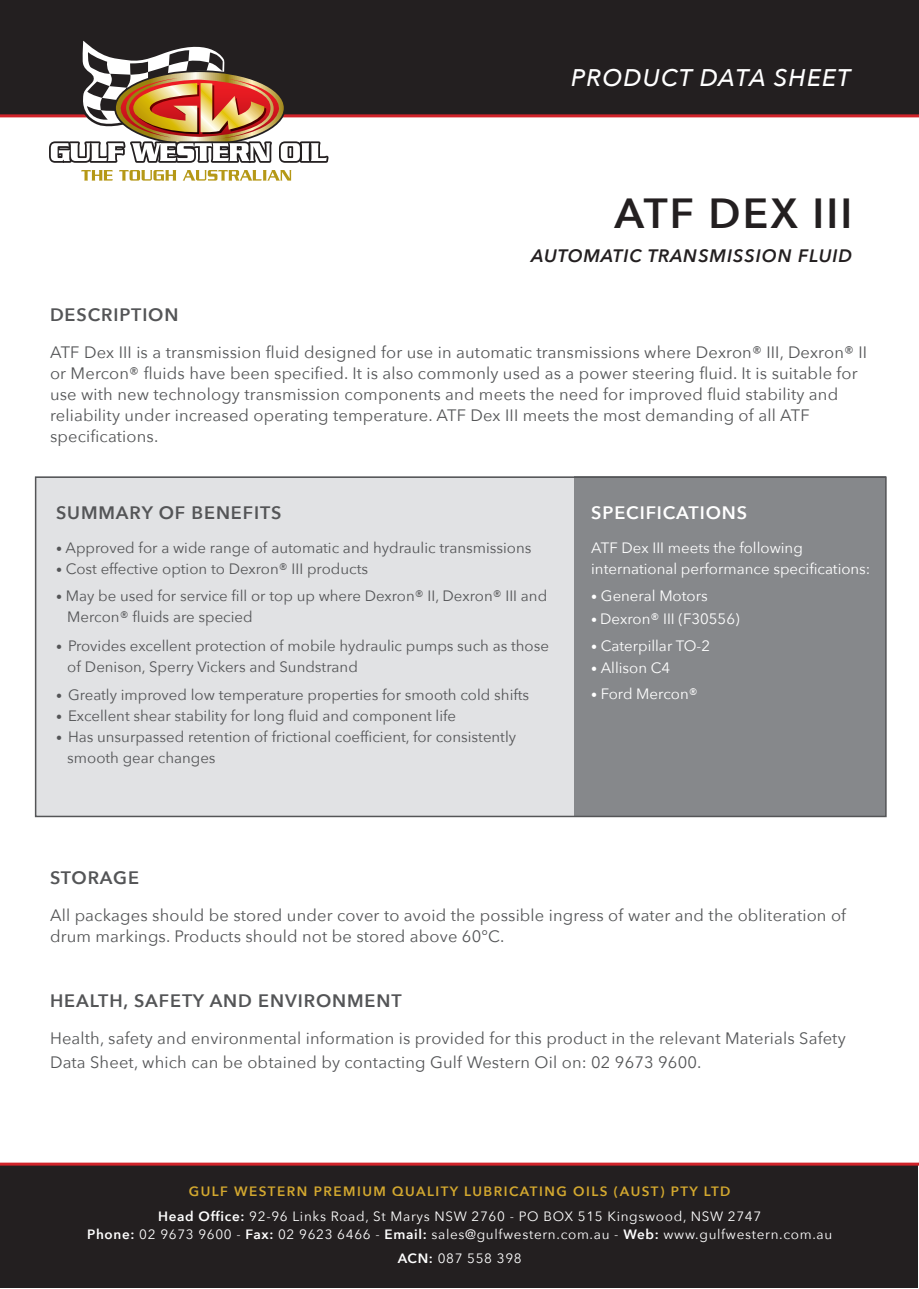
<style>
.page{position:relative;width:919px;height:1289px;background:#fff}
.page>*{position:absolute;margin:0;border:0;box-sizing:border-box;transform-origin:0 0}
.t1{font:600 42px "Avenir Next";letter-spacing:.05em;color:#231f20}
.t2{font:italic 500 24px "Avenir Next";letter-spacing:.05em;color:#fff}
.t3{font:600 18px "Avenir Next";letter-spacing:.05em;color:#545557}
.t4{font:italic 600 18px "Avenir Next";letter-spacing:.05em;color:#231f20}
.t5{font:600 18px "Avenir Next";letter-spacing:.05em;color:#fff}
.t6{font:16.5px/21px "Avenir Next";letter-spacing:.01em;color:#545557}
.t7{font:15px/21px "Avenir Next";color:#545557}
.t8{font:15px/21px "Avenir Next";color:#fff}
.t9{font:13.5px/25.5px "Avenir Next";letter-spacing:.05em;color:#fff;text-align:center}
.s1{font-size:12px}
.s2{font-weight:600;color:#d3a82f}
.s3{font-weight:600}
</style>
<div class="page">
<div style="left:35px;top:476px;width:539px;height:340px;background:#e1e2e4"></div>
<div style="left:574px;top:476px;width:311px;height:340px;background:#86888b"></div>
<div style="left:1px;top:1163px;width:917px;height:125px;background:#231f20"></div>
<div style="left:0;top:0;width:918px;height:116px;background:#231f20"></div>
<hr style="left:0;top:1162px;width:918px;height:3px;background:#d1232a">
<hr style="left:0;top:114px;width:918px;height:3px;background:#d1232a">
<svg style="left:49px;top:40px;width:279px;height:141px"></svg>
<div style="left:35px;top:476px;width:851px;height:341px;border:2px solid #545557"></div>
<h2 class="t2" style="left:571px;top:57px;width:281px">PRODUCT DATA SHEET</h2>
<h1 class="t1" style="left:614px;top:177px;width:239px">ATF DEX III</h1>
<p class="t4" style="left:531px;top:240px;width:322px">AUTOMATIC TRANSMISSION FLUID</p>
<p class="t3" style="left:50px;top:299px;width:130px">DESCRIPTION</p>
<p class="t6" style="left:50px;top:341px;width:818px">ATF Dex III is a transmission fluid designed for use in automatic transmissions where Dexron® III, Dexron® II or Mercon® fluids have been specified. It is also commonly used as a power steering fluid. It is suitable for use with new technology transmission components and meets the need for improved fluid stability and reliability under increased operating temperature. ATF Dex III meets the most demanding of all ATF specifications.</p>
<p class="t3" style="left:56px;top:497px;width:227px">SUMMARY OF BENEFITS</p>
<p class="t5" style="left:591px;top:497px;width:157px">SPECIFICATIONS</p>
<p class="t7" style="left:56px;top:537px;width:477px"><span class="s1">•</span> Approved for a wide range of automatic and hydraulic transmissions</p>
<p class="t7" style="left:56px;top:558px;width:313px"><span class="s1">•</span> Cost effective option to Dexron® III products</p>
<p class="t8" style="left:591px;top:537px;width:281px">ATF Dex III meets the following international performance specifications:</p>
<p class="t7" style="left:67px;top:585px;width:481px;text-indent:-11px"><span class="s1">•</span> May be used for service fill or top up where Dexron® II, Dexron® III and<br>Mercon® fluids are specied</p>
<p class="t8" style="left:591px;top:585px;width:118px"><span class="s1">•</span> General Motors</p>
<p class="t8" style="left:591px;top:607px;width:150px"><span class="s1">•</span> Dexron® III (F30556)</p>
<p class="t7" style="left:67px;top:634px;width:483px;text-indent:-11px"><span class="s1">•</span> Provides excellent protection of mobile hydraulic pumps such as those of Denison, Sperry Vickers and Sundstrand</p>
<p class="t8" style="left:591px;top:634px;width:120px"><span class="s1">•</span> Caterpillar TO-2</p>
<p class="t8" style="left:591px;top:657px;width:81px"><span class="s1">•</span> Allison C4</p>
<p class="t7" style="left:56px;top:684px;width:474px"><span class="s1">•</span> Greatly improved low temperature properties for smooth cold shifts</p>
<p class="t7" style="left:56px;top:705px;width:401px"><span class="s1">•</span> Excellent shear stability for long fluid and component life</p>
<p class="t7" style="left:67px;top:726px;width:450px;text-indent:-11px"><span class="s1">•</span> Has unsurpassed retention of frictional coefficient, for consistently smooth gear changes</p>
<p class="t8" style="left:591px;top:682px;width:108px"><span class="s1">•</span> Ford Mercon®</p>
<p class="t3" style="left:50px;top:862px;width:91px">STORAGE</p>
<p class="t6" style="left:50px;top:904px;width:797px">All packages should be stored under cover to avoid the possible ingress of water and the obliteration of drum markings. Products should not be stored above 60°C.</p>
<p class="t3" style="left:50px;top:985px;width:353px">HEALTH, SAFETY AND ENVIRONMENT</p>
<p class="t6" style="left:50px;top:1025px;width:797px;line-height:24px">Health, safety and environmental information is provided for this product in the relevant Materials Safety<br>Data Sheet, which can be obtained by contacting Gulf Western Oil on: 02 9673 9600.</p>
<p class="t9" style="left:158px;top:1177px;width:604px"><span class="s2">GULF WESTERN PREMIUM QUALITY LUBRICATING OILS (AUST) PTY LTD<br></span><span class="s3">Head Office:</span> 92-96 Links Road, St Marys NSW 2760 - PO BOX 515 Kingswood, NSW 2747</p>
<p class="t9" style="left:87px;top:1221px;width:746px;line-height:24px"><span class="s3">Phone:</span> 02 9673 9600 - <span class="s3">Fax:</span> 02 9623 6466 - <span class="s3">Email:</span> sales@gulfwestern.com.au - <span class="s3">Web:</span> www.gulfwestern.com.au<br><span class="s3">ACN:</span> 087 558 398</p>
</div>
